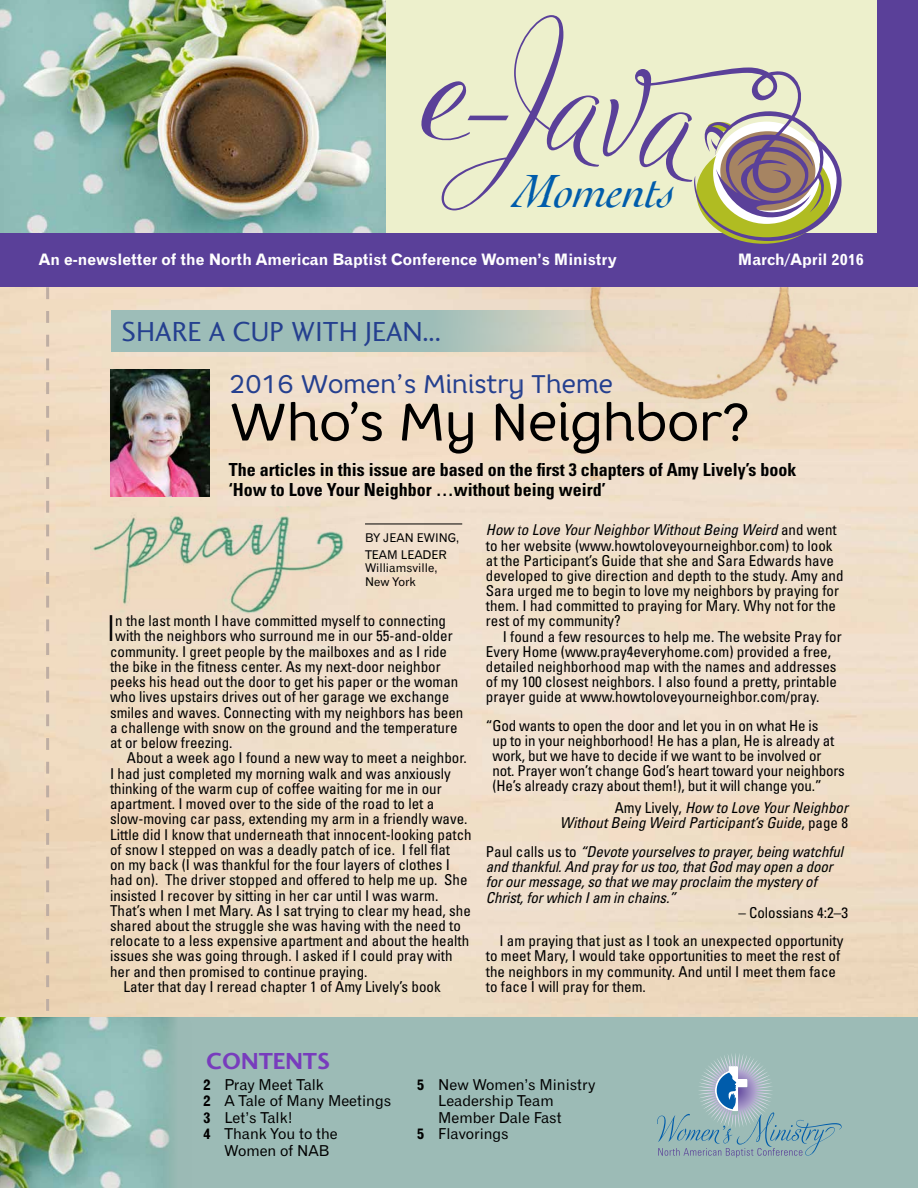
<style>
.page{position:relative;width:918px;height:1188px;background:#fff}
.page>*{position:absolute;margin:0;border:0;box-sizing:border-box;transform-origin:0 0}
.t1{font:52.5px "Core Rhino 45";letter-spacing:-.02em;color:#000}
.t2{font:italic 48.75px "Cochin";letter-spacing:-.02em;color:#005cab}
.t3{font:300 condensed 35.85px "Univers";color:#000}
.t4{font:28.5px "Charlotte Sans Book Plain";color:#25408f}
.t5{font:25.5px "Core Rhino 45";letter-spacing:-.02em;color:#25408f}
.t6{font:24px "Charlotte Sans Bold Plain";color:#783cbd}
.t7{font:700 condensed 18px/19.5px "Univers";color:#000}
.t8{font:15.75px "Gothic 720 BT Bold B";color:#fff}
.t9{font:condensed 15px/15.1px "Univers";color:#000}
.t10{font:italic condensed 15px/15.1px "Univers";letter-spacing:-.01em;color:#000;text-align:right}
.t11{font:15px "Gothic 720 BT Roman B";color:#000}
.t12{font:12px/16.5px "Gothic 720 BT Roman B";color:#000}
.s1{font-style:italic}
.s2{font-style:normal}
.s3{font-family:"Gothic 720 BT Bold B"}
</style>
<div class="page">
<img style="left:0;top:287px;width:918px;height:730px">
<div style="left:0;top:0;width:892px;height:254px;background:#edf0cc"></div>
<img style="left:0;top:0;width:385px;height:233px">
<div style="left:0;top:233px;width:918px;height:54px;background:#5a4099"></div>
<div style="left:0;top:1017px;width:918px;height:171px;background:#9cbbb6"></div>
<svg style="left:421px;top:15px;width:421px;height:226px"></svg>
<div style="left:878px;top:0;width:40px;height:233px;background:#5a4099"></div>
<svg style="left:46px;top:287px;width:3px;height:724px;background:#d7c4b1"></svg>
<hr style="left:365px;top:524px;width:97px;height:1px;background:#000">
<svg style="left:657px;top:1054px;width:185px;height:104px"></svg>
<img style="left:91px;top:506px;width:257px;height:112px">
<svg style="left:111px;top:310px;width:472px;height:42px;background:#a7c1b9"></svg>
<img style="left:110px;top:369px;width:100px;height:128px">
<img style="left:583px;top:287px;width:330px;height:195px">
<img style="left:0;top:1017px;width:175px;height:171px">
<h2 class="t2" style="left:515px;top:163px;width:163px">Moments</h2>
<p class="t8" style="left:39px;top:250px;width:580px">An e-newsletter of the North American Baptist Conference Women’s Ministry</p>
<p class="t8" style="left:738px;top:250px;width:128px">March/April 2016</p>
<h3 class="t4" style="left:122px;top:314px;width:321px">SHARE A CUP WITH JEAN...</h3>
<h3 class="t5" style="left:229px;top:367px;width:386px">2016 Women’s Ministry Theme</h3>
<h1 class="t1" style="left:229px;top:389px;width:523px">Who’s My Neighbor?</h1>
<p class="t7" style="left:229px;top:460px;width:569px">The articles in this issue are based on the first 3 chapters of Amy Lively’s book ‘How to Love Your Neighbor …without being weird’</p>
<p class="t12" style="left:365px;top:530px;width:96px">BY JEAN EWING,<br>TEAM LEADER</p>
<p class="t12" style="left:365px;top:561px;width:74px;line-height:13.5px">Williamsville,<br>New York</p>
<h3 class="t3" style="left:107px;top:607px;width:9px">I</h3>
<p class="t9" style="left:115px;top:613px;width:332px">n the last month I have committed myself to connecting</p>
<p class="t9" style="left:115px;top:628px;width:339px">with the neighbors who surround me in our 55-and-older</p>
<p class="t9" style="left:110px;top:643px;width:338px">community. I greet people by the mailboxes and as I ride</p>
<p class="t9" style="left:110px;top:659px;width:332px">the bike in the fitness center. As my next-door neighbor</p>
<p class="t9" style="left:110px;top:674px;width:350px">peeks his head out the door to get his paper or the woman</p>
<p class="t9" style="left:110px;top:689px;width:341px">who lives upstairs drives out of her garage we exchange</p>
<p class="t9" style="left:110px;top:704px;width:355px">smiles and waves. Connecting with my neighbors has been</p>
<p class="t9" style="left:110px;top:720px;width:349px">a challenge with snow on the ground and the temperature</p>
<p class="t9" style="left:110px;top:735px;width:124px">at or below freezing.</p>
<p class="t9" style="left:127px;top:750px;width:341px">About a week ago I found a new way to meet a neighbor.</p>
<p class="t9" style="left:110px;top:765px;width:342px">I had just completed my morning walk and was anxiously</p>
<p class="t9" style="left:110px;top:781px;width:333px">thinking of the warm cup of coffee waiting for me in our</p>
<p class="t9" style="left:110px;top:796px;width:326px">apartment. I moved over to the side of the road to let a</p>
<p class="t9" style="left:110px;top:811px;width:359px">slow-moving car pass, extending my arm in a friendly wave.</p>
<p class="t9" style="left:110px;top:826px;width:363px">Little did I know that underneath that innocent-looking patch</p>
<p class="t9" style="left:110px;top:841px;width:341px">of snow I stepped on was a deadly patch of ice. I fell flat</p>
<p class="t9" style="left:110px;top:857px;width:341px">on my back (I was thankful for the four layers of clothes I</p>
<p class="t9" style="left:110px;top:872px;width:359px">had on). The driver stopped and offered to help me up. She</p>
<p class="t9" style="left:110px;top:887px;width:330px">insisted I recover by sitting in her car until I was warm.</p>
<p class="t9" style="left:110px;top:902px;width:362px">That’s when I met Mary. As I sat trying to clear my head, she</p>
<p class="t9" style="left:110px;top:918px;width:352px">shared about the struggle she was having with the need to</p>
<p class="t9" style="left:110px;top:933px;width:361px">relocate to a less expensive apartment and about the health</p>
<p class="t9" style="left:110px;top:948px;width:344px">issues she was going through. I asked if I could pray with</p>
<p class="t9" style="left:110px;top:963px;width:259px">her and then promised to continue praying.</p>
<p class="t9" style="left:124px;top:979px;width:319px">Later that day I reread chapter 1 of Amy Lively’s book</p>
<p class="t9" style="left:486px;top:522px;width:359px"><span class="s1">How to Love Your Neighbor Without Being Weird</span> and went to her website (www.howtoloveyourneighbor.com) to look at the Participant’s Guide that she and Sara Edwards have developed to give direction and depth to the study. Amy and Sara urged me to begin to love my neighbors by praying for them. I had committed to praying for Mary. Why not for the rest of my community?</p>
<p class="t9" style="left:486px;top:628px;width:357px;text-indent:17px">I found a few resources to help me. The website Pray for Every Home (www.pray4everyhome.com) provided a free, detailed neighborhood map with the names and addresses of my 100 closest neighbors. I also found a pretty, printable prayer guide at www.howtoloveyourneighbor.com/pray.</p>
<p class="t9" style="left:492px;top:717px;width:354px;text-indent:-7px">“God wants to open the door and let you in on what He is<br>up to in your neighborhood! He has a plan, He is already at work, but we have to decide if we want to be involved or not. Prayer won’t change God’s heart toward your neighbors (He’s already crazy about them!), but it will change you.”</p>
<p class="t10" style="left:560px;top:800px;width:290px"><span class="s2">Amy Lively,</span> How to Love Your Neighbor<br>Without Being Weird Participant’s Guide<span class="s2">, page 8</span></p>
<p class="t10" style="left:486px;top:844px;width:359px;text-align:left"><span class="s2">Paul calls us to</span> “Devote yourselves to prayer, being watchful and thankful. And pray for us too, that God may open a door for our message, so that we may proclaim the mystery of Christ, for which I am in chains.”</p>
<p class="t9" style="left:499px;top:898px;width:350px;line-height:28.7px;text-indent:239px">– Colossians 4:2–3<br>I am praying that just as I took an unexpected opportunity</p>
<p class="t9" style="left:486px;top:948px;width:356px">to meet Mary, I would take opportunities to meet the rest of the neighbors in my community. And until I meet them face to face I will pray for them.</p>
<h3 class="t6" style="left:206px;top:1047px;width:126px">CONTENTS</h3>
<p class="t11" style="left:203px;top:1075px;width:122px"><span class="s3">2</span> Pray Meet Talk</p>
<p class="t11" style="left:203px;top:1092px;width:190px"><span class="s3">2</span> A Tale of Many Meetings</p>
<p class="t11" style="left:203px;top:1108px;width:91px"><span class="s3">3</span> Let’s Talk!</p>
<p class="t11" style="left:203px;top:1125px;width:136px"><span class="s3">4</span> Thank You to the</p>
<p class="t11" style="left:224px;top:1141px;width:106px">Women of NAB</p>
<p class="t11" style="left:417px;top:1075px;width:180px"><span class="s3">5</span> New Women’s Ministry</p>
<p class="t11" style="left:438px;top:1092px;width:117px">Leadership Team</p>
<p class="t11" style="left:438px;top:1108px;width:125px">Member Dale Fast</p>
<p class="t11" style="left:417px;top:1125px;width:93px"><span class="s3">5</span> Flavorings</p>
</div>
